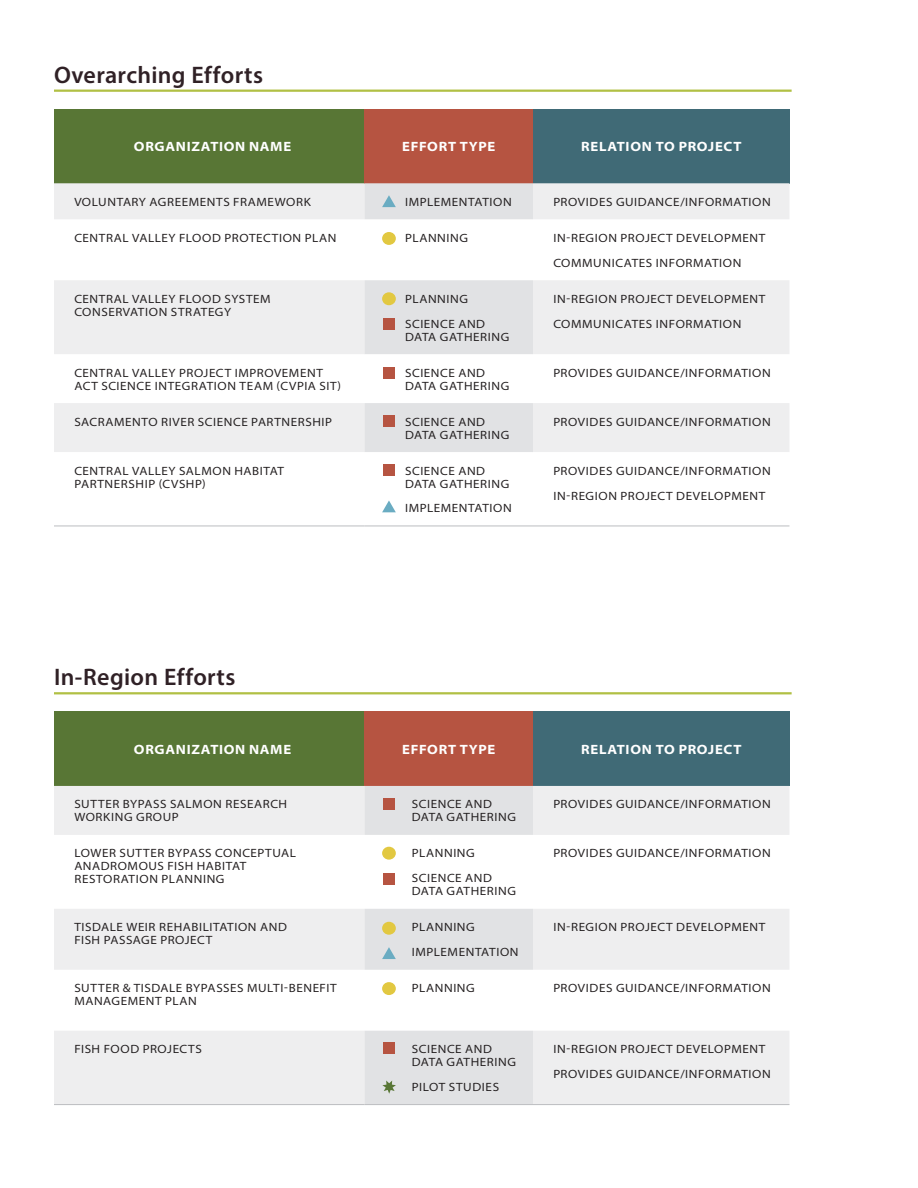
<style>
.page{position:relative;width:918px;height:1188px;background:#fff}
.page>*{position:absolute;margin:0;border:0;box-sizing:border-box;transform-origin:0 0}
.t1{font:600 24px "Myriad Pro";letter-spacing:.015em;color:#302126}
.t2{font:700 semi-expanded 13.5px "Myriad Pro";letter-spacing:.05em;color:#fff}
.t3{font:semi-expanded 12px/12.9px "Myriad Pro";letter-spacing:.05em;color:#231f20}
</style>
<div class="page">
<hr style="left:54px;top:90px;width:738px;height:2px;background:#b1c044">
<div style="left:54px;top:109px;width:310px;height:74px;background:#587635"></div>
<div style="left:364px;top:109px;width:169px;height:74px;background:#b65441"></div>
<div style="left:533px;top:109px;width:256px;height:74px;background:#406a76"></div>
<svg style="left:54px;top:183px;width:735px;height:269px;fill:#eeeeef"></svg>
<svg style="left:364px;top:183px;width:169px;height:269px;fill:#e1e2e4"></svg>
<hr style="left:54px;top:526px;width:310px;height:1px;background:#bcbdc0">
<hr style="left:364px;top:526px;width:169px;height:1px;background:#bcbdc0">
<hr style="left:533px;top:526px;width:256px;height:1px;background:#bcbdc0">
<hr style="left:54px;top:692px;width:738px;height:2px;background:#b1c044">
<div style="left:54px;top:712px;width:310px;height:74px;background:#587635"></div>
<div style="left:364px;top:712px;width:169px;height:74px;background:#b65441"></div>
<div style="left:533px;top:712px;width:256px;height:74px;background:#406a76"></div>
<svg style="left:54px;top:786px;width:735px;height:318px;fill:#eeeeef"></svg>
<svg style="left:364px;top:786px;width:169px;height:318px;fill:#e1e2e4"></svg>
<hr style="left:54px;top:1104px;width:310px;height:1px;background:#bcbdc0">
<hr style="left:364px;top:1104px;width:169px;height:1px;background:#bcbdc0">
<hr style="left:533px;top:1104px;width:256px;height:1px;background:#bcbdc0">
<svg style="left:382px;top:195px;width:14px;height:12px"></svg>
<svg style="left:382px;top:947px;width:14px;height:12px"></svg>
<svg style="left:382px;top:500px;width:14px;height:12px"></svg>
<div style="left:382px;top:232px;width:14px;height:13px;background:#e2c841;border-radius:50%"></div>
<div style="left:382px;top:292px;width:14px;height:13px;background:#e2c841;border-radius:50%"></div>
<div style="left:382px;top:847px;width:14px;height:13px;background:#e2c841;border-radius:50%"></div>
<div style="left:382px;top:922px;width:14px;height:13px;background:#e2c841;border-radius:50%"></div>
<div style="left:382px;top:982px;width:14px;height:13px;background:#e2c841;border-radius:50%"></div>
<div style="left:383px;top:318px;width:12px;height:12px;background:#b65441"></div>
<div style="left:383px;top:873px;width:12px;height:12px;background:#b65441"></div>
<div style="left:383px;top:1042px;width:12px;height:12px;background:#b65441"></div>
<div style="left:383px;top:367px;width:12px;height:12px;background:#b65441"></div>
<div style="left:383px;top:415px;width:12px;height:12px;background:#b65441"></div>
<div style="left:383px;top:464px;width:12px;height:12px;background:#b65441"></div>
<div style="left:383px;top:798px;width:12px;height:12px;background:#b65441"></div>
<svg style="left:382px;top:1081px;width:14px;height:13px"></svg>
<p class="t1" style="left:54px;top:59px;width:211px">Overarching Efforts</p>
<p class="t2" style="left:134px;top:139px;width:159px">ORGANIZATION NAME</p>
<p class="t2" style="left:402px;top:139px;width:95px">EFFORT TYPE</p>
<p class="t2" style="left:581px;top:139px;width:162px">RELATION TO PROJECT</p>
<p class="t3" style="left:74px;top:196px;width:238px">VOLUNTARY AGREEMENTS FRAMEWORK</p>
<p class="t3" style="left:405px;top:196px;width:108px">IMPLEMENTATION</p>
<p class="t3" style="left:553px;top:196px;width:219px">PROVIDES GUIDANCE/INFORMATION</p>
<p class="t3" style="left:74px;top:232px;width:263px">CENTRAL VALLEY FLOOD PROTECTION PLAN</p>
<p class="t3" style="left:405px;top:232px;width:65px">PLANNING</p>
<p class="t3" style="left:553px;top:232px;width:214px">IN-REGION PROJECT DEVELOPMENT</p>
<p class="t3" style="left:553px;top:256px;width:190px">COMMUNICATES INFORMATION</p>
<p class="t3" style="left:74px;top:292px;width:198px">CENTRAL VALLEY FLOOD SYSTEM<br>CONSERVATION STRATEGY</p>
<p class="t3" style="left:405px;top:292px;width:65px">PLANNING</p>
<p class="t3" style="left:405px;top:317px;width:106px">SCIENCE AND<br>DATA GATHERING</p>
<p class="t3" style="left:553px;top:292px;width:214px">IN-REGION PROJECT DEVELOPMENT</p>
<p class="t3" style="left:553px;top:317px;width:190px">COMMUNICATES INFORMATION</p>
<p class="t3" style="left:74px;top:366px;width:268px">CENTRAL VALLEY PROJECT IMPROVEMENT<br>ACT SCIENCE INTEGRATION TEAM (CVPIA SIT)</p>
<p class="t3" style="left:405px;top:366px;width:106px">SCIENCE AND<br>DATA GATHERING</p>
<p class="t3" style="left:553px;top:366px;width:219px">PROVIDES GUIDANCE/INFORMATION</p>
<p class="t3" style="left:74px;top:415px;width:259px">SACRAMENTO RIVER SCIENCE PARTNERSHIP</p>
<p class="t3" style="left:405px;top:415px;width:106px">SCIENCE AND<br>DATA GATHERING</p>
<p class="t3" style="left:553px;top:415px;width:219px">PROVIDES GUIDANCE/INFORMATION</p>
<p class="t3" style="left:74px;top:464px;width:211px">CENTRAL VALLEY SALMON HABITAT<br>PARTNERSHIP (CVSHP)</p>
<p class="t3" style="left:405px;top:464px;width:106px">SCIENCE AND<br>DATA GATHERING</p>
<p class="t3" style="left:405px;top:502px;width:108px">IMPLEMENTATION</p>
<p class="t3" style="left:553px;top:464px;width:219px">PROVIDES GUIDANCE/INFORMATION</p>
<p class="t3" style="left:553px;top:489px;width:214px">IN-REGION PROJECT DEVELOPMENT</p>
<p class="t1" style="left:54px;top:662px;width:183px">In-Region Efforts</p>
<p class="t2" style="left:134px;top:742px;width:159px">ORGANIZATION NAME</p>
<p class="t2" style="left:402px;top:742px;width:95px">EFFORT TYPE</p>
<p class="t2" style="left:581px;top:742px;width:162px">RELATION TO PROJECT</p>
<p class="t3" style="left:74px;top:798px;width:214px">SUTTER BYPASS SALMON RESEARCH<br>WORKING GROUP</p>
<p class="t3" style="left:412px;top:798px;width:106px">SCIENCE AND<br>DATA GATHERING</p>
<p class="t3" style="left:553px;top:798px;width:219px">PROVIDES GUIDANCE/INFORMATION</p>
<p class="t3" style="left:74px;top:847px;width:223px">LOWER SUTTER BYPASS CONCEPTUAL<br>ANADROMOUS FISH HABITAT<br>RESTORATION PLANNING</p>
<p class="t3" style="left:412px;top:847px;width:65px">PLANNING</p>
<p class="t3" style="left:553px;top:847px;width:219px">PROVIDES GUIDANCE/INFORMATION</p>
<p class="t3" style="left:412px;top:872px;width:106px">SCIENCE AND<br>DATA GATHERING</p>
<p class="t3" style="left:74px;top:921px;width:214px">TISDALE WEIR REHABILITATION AND<br>FISH PASSAGE PROJECT</p>
<p class="t3" style="left:412px;top:921px;width:65px">PLANNING</p>
<p class="t3" style="left:412px;top:946px;width:108px">IMPLEMENTATION</p>
<p class="t3" style="left:553px;top:921px;width:214px">IN-REGION PROJECT DEVELOPMENT</p>
<p class="t3" style="left:74px;top:982px;width:264px">SUTTER &amp; TISDALE BYPASSES MULTI-BENEFIT<br>MANAGEMENT PLAN</p>
<p class="t3" style="left:412px;top:982px;width:65px">PLANNING</p>
<p class="t3" style="left:553px;top:982px;width:219px">PROVIDES GUIDANCE/INFORMATION</p>
<p class="t3" style="left:74px;top:1043px;width:129px">FISH FOOD PROJECTS</p>
<p class="t3" style="left:412px;top:1043px;width:106px">SCIENCE AND<br>DATA GATHERING</p>
<p class="t3" style="left:412px;top:1081px;width:89px">PILOT STUDIES</p>
<p class="t3" style="left:553px;top:1043px;width:214px">IN-REGION PROJECT DEVELOPMENT</p>
<p class="t3" style="left:553px;top:1068px;width:219px">PROVIDES GUIDANCE/INFORMATION</p>
</div>
